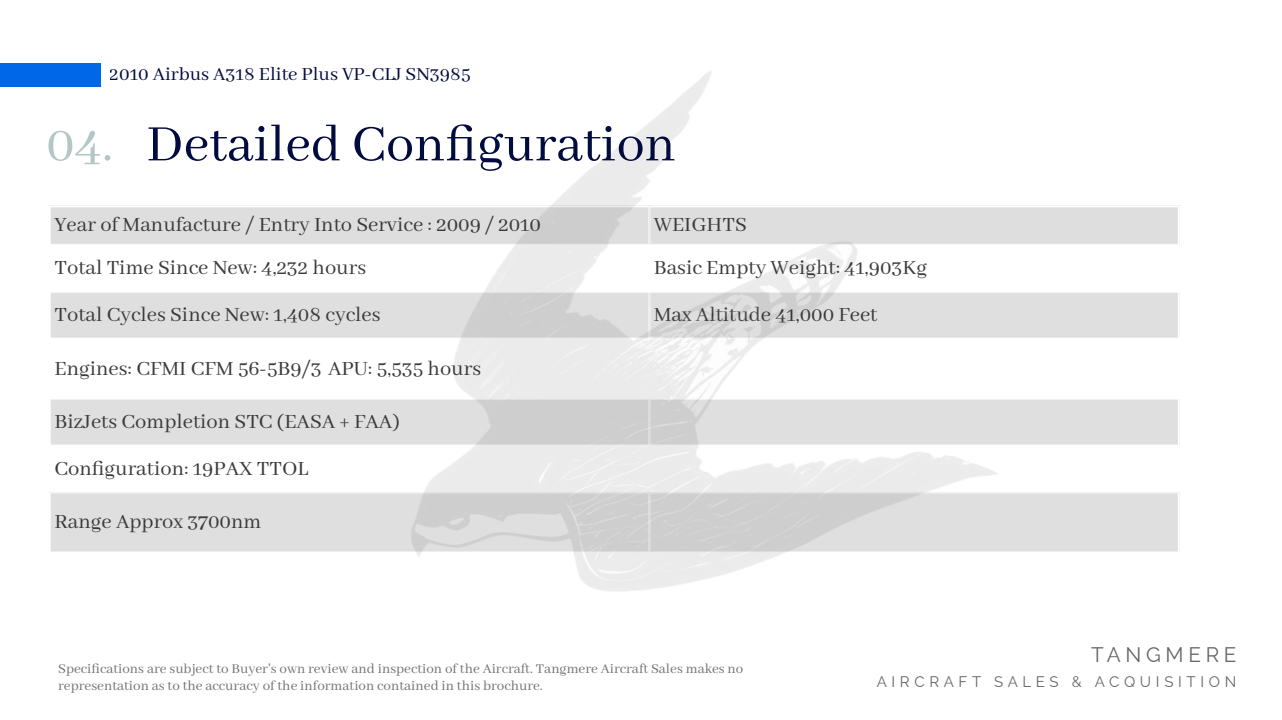
<style>
.page{position:relative;width:1282px;height:720px;background:#fff}
.page>*{position:absolute;margin:0;border:0;box-sizing:border-box;transform-origin:0 0}
.t1{font:56.25px "Abhaya Libre";color:#000b3f}
.t2{font:22.5px/46.9px "Abhaya Libre";color:#3b3b3b}
.t3{font:20.62px "Abhaya Libre";color:#000b3f}
.t4{font:20.62px "Raleway";letter-spacing:.23em;color:#666}
.t5{font:15px/17.9px "Abhaya Libre";color:#717274}
.t6{font:15px "Raleway";letter-spacing:.315em;color:#666}
.s1{color:#b4c7c6}
</style>
<div class="page">
<div style="left:0;top:63px;width:100px;height:24px;background:#0068e8"></div>
<svg style="left:49px;top:205px;width:1130px;height:347px"></svg>
<img style="left:381px;top:71px;width:668px;height:521px">
<p class="t3" style="left:110px;top:62px;width:362px">2010 Airbus A318 Elite Plus VP-CLJ SN3985</p>
<h1 class="t1" style="left:46px;top:113px;width:631px"><span class="s1">04.</span> Detailed Con guration</h1>
<p class="t2" style="left:54px;top:202px;width:488px">Year of Manufacture / Entry Into Service : 2009 / 2010</p>
<p class="t2" style="left:653px;top:202px;width:94px">WEIGHTS</p>
<p class="t2" style="left:54px;top:245px;width:313px">Total Time Since New: 4,232 hours</p>
<p class="t2" style="left:653px;top:245px;width:275px">Basic Empty Weight: 41,903Kg</p>
<p class="t2" style="left:54px;top:292px;width:328px">Total Cycles Since New: 1,408 cycles</p>
<p class="t2" style="left:653px;top:292px;width:225px">Max Altitude 41,000 Feet</p>
<p class="t2" style="left:54px;top:346px;width:428px">Engines: CFMI CFM 56-5B9/3 APU: 5,535 hours</p>
<p class="t2" style="left:54px;top:399px;width:347px">BizJets Completion STC (EASA + FAA)<br>Configuration: 19PAX TTOL</p>
<p class="t2" style="left:54px;top:499px;width:208px">Range Approx 3700nm</p>
<p class="t5" style="left:58px;top:660px;width:686px;text-indent:42px">cations are subject to Buyer's own review and inspection of the Aircraft. Tangmere Aircraft Sales makes no representation as to the accuracy of the information contained in this brochure.</p>
<p class="t5" style="left:58px;top:660px;width:35px">Speci</p>
<p class="t5" style="left:140px;top:656px;width:18px">fi</p>
<p class="t4" style="left:1090px;top:643px;width:147px">TANGMERE</p>
<p class="t6" style="left:876px;top:673px;width:361px">AIRCRAFT SALES &amp; ACQUISITION</p>
</div>
